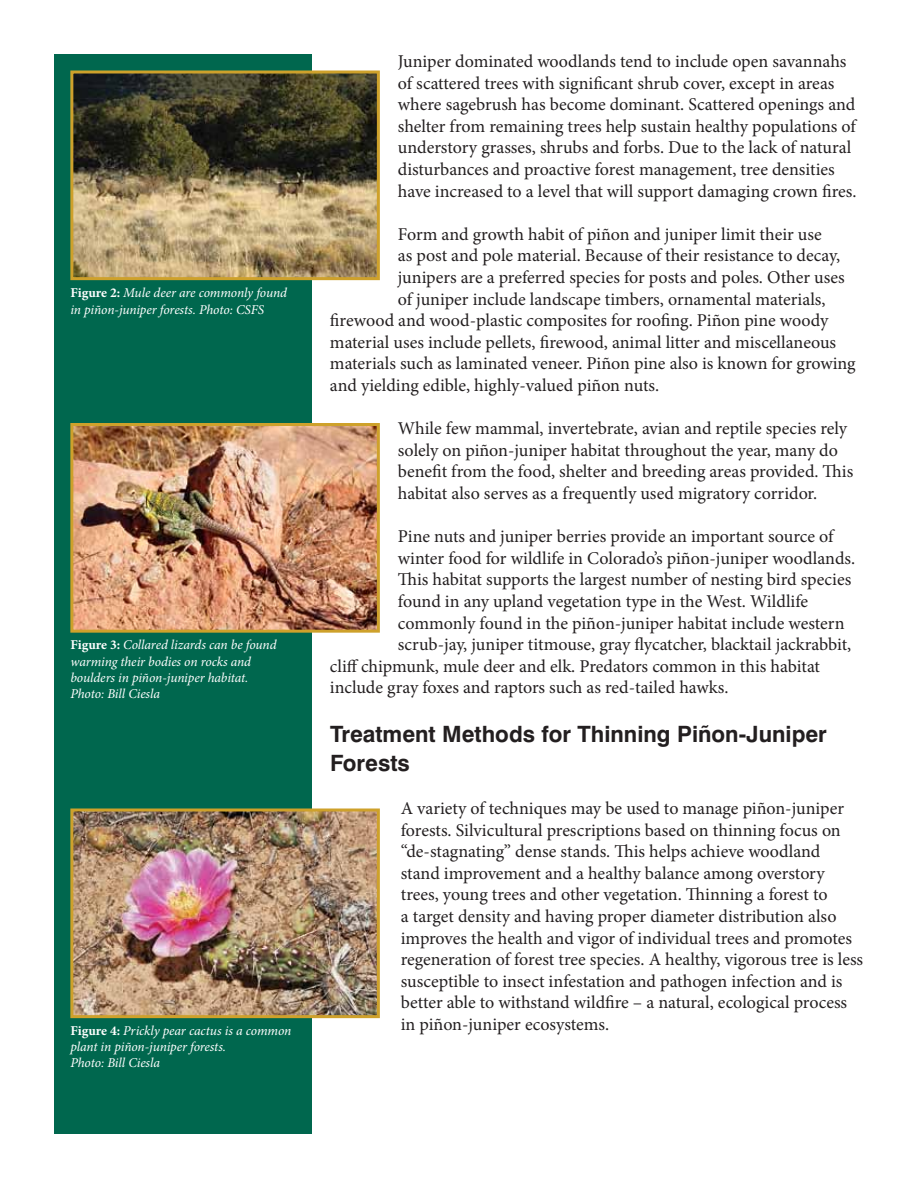
<style>
.page{position:relative;width:918px;height:1188px;background:#fff}
.page>*{position:absolute;margin:0;border:0;box-sizing:border-box;transform-origin:0 0}
.t1{font:700 22.5px/28.8px "Swiss 721 BT";color:#231f20}
.t2{font:18px/21.6px "Minion Pro";letter-spacing:-.005em;color:#231f20}
.t3{font:italic 13.5px/16.2px "Minion Pro";letter-spacing:-.01em;color:#fff}
.s1{font-weight:700;font-style:normal}
</style>
<div class="page">
<div style="left:54px;top:54px;width:258px;height:1080px;background:#00674e"></div>
<img style="left:74px;top:74px;width:302px;height:202px">
<div style="left:70px;top:70px;width:310px;height:210px;border:3px solid #cea12b"></div>
<img style="left:74px;top:427px;width:302px;height:202px">
<div style="left:70px;top:423px;width:310px;height:210px;border:3px solid #cea12b"></div>
<img style="left:74px;top:812px;width:302px;height:202px">
<div style="left:70px;top:808px;width:310px;height:210px;border:3px solid #cea12b"></div>
<p class="t3" style="left:70px;top:285px;width:218px"><span class="s1">Figure 2:</span> Mule deer are commonly found in piñon-juniper forests. Photo: CSFS</p>
<p class="t3" style="left:70px;top:637px;width:208px"><span class="s1">Figure 3:</span> Collared lizards can be found warming their bodies on rocks and boulders in piñon-juniper habitat.<br>Photo: Bill Ciesla</p>
<p class="t3" style="left:70px;top:1023px;width:223px"><span class="s1">Figure 4:</span> Prickly pear cactus is a common plant in piñon-juniper forests.<br>Photo: Bill Ciesla</p>
<p class="t2" style="left:398px;top:51px;width:460px">Juniper dominated woodlands tend to include open savannahs of scattered trees with significant shrub cover, except in areas where sagebrush has become dominant. Scattered openings and shelter from remaining trees help sustain healthy populations of understory grasses, shrubs and forbs. Due to the lack of natural disturbances and proactive forest management, tree densities have increased to a level that will support damaging crown fires.</p>
<p class="t2" style="left:398px;top:223px;width:425px">Form and growth habit of piñon and juniper limit their use</p>
<p class="t2" style="left:398px;top:245px;width:444px">as post and pole material. Because of their resistance to decay,</p>
<p class="t2" style="left:398px;top:267px;width:448px">junipers are a preferred species for posts and poles. Other uses</p>
<p class="t2" style="left:398px;top:288px;width:429px">of juniper include landscape timbers, ornamental materials,</p>
<p class="t2" style="left:330px;top:310px;width:500px">firewood and wood-plastic composites for roofing. Piñon pine woody</p>
<p class="t2" style="left:330px;top:331px;width:508px">material uses include pellets, firewood, animal litter and miscellaneous</p>
<p class="t2" style="left:330px;top:353px;width:527px">materials such as laminated veneer. Piñon pine also is known for growing</p>
<p class="t2" style="left:330px;top:375px;width:331px">and yielding edible, highly-valued piñon nuts.</p>
<p class="t2" style="left:398px;top:418px;width:457px">While few mammal, invertebrate, avian and reptile species rely solely on piñon-juniper habitat throughout the year, many do benefit from the food, shelter and breeding areas provided. This habitat also serves as a frequently used migratory corridor.</p>
<p class="t2" style="left:398px;top:526px;width:437px">Pine nuts and juniper berries provide an important source of</p>
<p class="t2" style="left:398px;top:547px;width:459px">winter food for wildlife in Colorado’s piñon-juniper woodlands.</p>
<p class="t2" style="left:398px;top:569px;width:455px">This habitat supports the largest number of nesting bird species</p>
<p class="t2" style="left:398px;top:591px;width:412px">found in any upland vegetation type in the West. Wildlife</p>
<p class="t2" style="left:398px;top:612px;width:448px">commonly found in the piñon-juniper habitat include western</p>
<p class="t2" style="left:398px;top:634px;width:455px">scrub-jay, juniper titmouse, gray flycatcher, blacktail jackrabbit,</p>
<p class="t2" style="left:330px;top:655px;width:492px">cliff chipmunk, mule deer and elk. Predators common in this habitat</p>
<p class="t2" style="left:330px;top:677px;width:400px">include gray foxes and raptors such as red-tailed hawks.</p>
<p class="t1" style="left:330px;top:719px;width:498px">Treatment Methods for Thinning Piñon-Juniper<br>Forests</p>
<p class="t2" style="left:401px;top:798px;width:464px">A variety of techniques may be used to manage piñon-juniper forests. Silvicultural prescriptions based on thinning focus on “de-stagnating” dense stands. This helps achieve woodland stand improvement and a healthy balance among overstory trees, young trees and other vegetation. Thinning a forest to<br>a target density and having proper diameter distribution also improves the health and vigor of individual trees and promotes regeneration of forest tree species. A healthy, vigorous tree is less susceptible to insect infestation and pathogen infection and is better able to withstand wildfire – a natural, ecological process in piñon-juniper ecosystems.</p>
</div>
